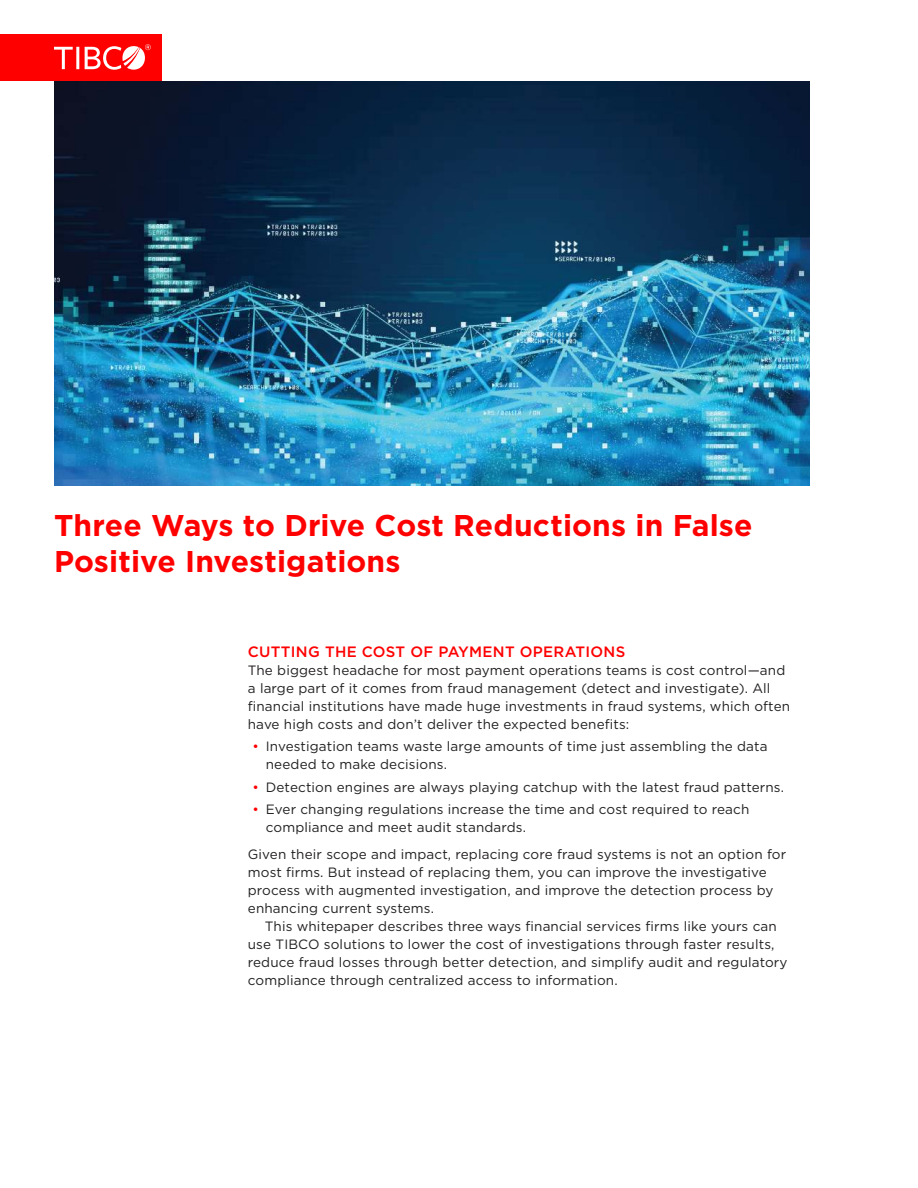
<style>
.page{position:relative;width:918px;height:1188px;background:#fff}
.page>*{position:absolute;margin:0;border:0;box-sizing:border-box;transform-origin:0 0}
.t1{font:700 30px/36px "Gotham";letter-spacing:.005em;color:#f00}
.t2{font:500 15px "Gotham";letter-spacing:.02em;color:#f00}
.t3{font:13.5px/18px "Gotham";letter-spacing:.01em;color:#221f1f}
.s1{color:#f00}
</style>
<div class="page">
<img style="left:54px;top:81px;width:756px;height:405px">
<div style="left:0;top:35px;width:161px;height:46px;background:#f00"></div>
<svg style="left:54px;top:47px;width:19px;height:22px"></svg>
<hr style="left:76px;top:47px;width:3px;height:22px;background:#fff">
<svg style="left:85px;top:44px;width:66px;height:26px"></svg>
<h1 class="t1" style="left:54px;top:508px;width:700px">Three Ways to Drive Cost Reductions in False<br>Positive Investigations</h1>
<p class="t2" style="left:248px;top:645px;width:379px">CUTTING THE COST OF PAYMENT OPERATIONS</p>
<p class="t3" style="left:248px;top:662px;width:544px">The biggest headache for most payment operations teams is cost control—and a large part of it comes from fraud management (detect and investigate). All financial institutions have made huge investments in fraud systems, which often have high costs and don’t deliver the expected benefits:</p>
<p class="t3" style="left:266px;top:738px;width:503px;text-indent:-13px"><span class="s1">•</span> Investigation teams waste large amounts of time just assembling the data needed to make decisions.</p>
<p class="t3" style="left:252px;top:779px;width:533px"><span class="s1">•</span> Detection engines are always playing catchup with the latest fraud patterns.</p>
<p class="t3" style="left:266px;top:801px;width:485px;text-indent:-13px"><span class="s1">•</span> Ever changing regulations increase the time and cost required to reach compliance and meet audit standards.</p>
<p class="t3" style="left:248px;top:846px;width:540px">Given their scope and impact, replacing core fraud systems is not an option for most firms. But instead of replacing them, you can improve the investigative process with augmented investigation, and improve the detection process by enhancing current systems.</p>
<p class="t3" style="left:248px;top:918px;width:541px;text-indent:17px">This whitepaper describes three ways financial services firms like yours can use TIBCO solutions to lower the cost of investigations through faster results, reduce fraud losses through better detection, and simplify audit and regulatory compliance through centralized access to information.</p>
</div>
